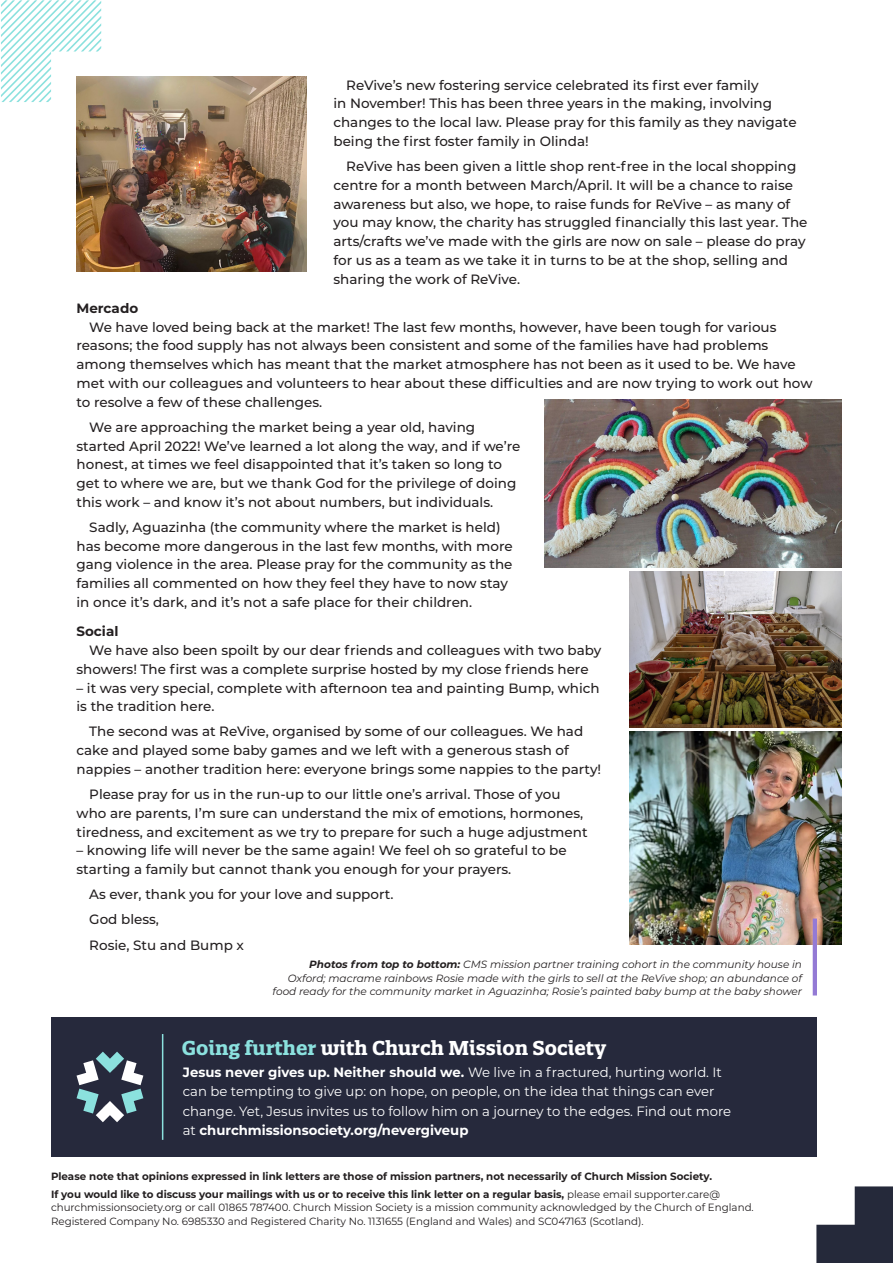
<style>
.page{position:relative;width:893px;height:1263px;background:#fff}
.page>*{position:absolute;margin:0;border:0;box-sizing:border-box;transform-origin:0 0}
.t1{font:700 19.5px "Quatro Slab";color:#fff}
.t2{font:500 13.5px/18.8px "Montserrat";color:#231f20}
.t3{font:13.5px/19.5px "Montserrat";color:#fff}
.t4{font:700 13.5px "Montserrat";color:#231f20}
.t5{font:italic 10.5px/13.5px "Montserrat";color:#231f20;text-align:right}
.t6{font:700 10.5px/17.7px "Montserrat";color:#231f20}
.t7{font:10.5px/13.5px "Montserrat";color:#231f20}
.s1{font-weight:700}
.s2{color:#8be1de}
.s3{font-weight:400}
</style>
<div class="page">
<svg style="left:1px;top:0;width:100px;height:102px"></svg>
<svg style="left:816px;top:1186px;width:77px;height:77px"></svg>
<img style="left:77px;top:77px;width:229px;height:195px">
<img style="left:544px;top:400px;width:298px;height:167px">
<img style="left:629px;top:572px;width:213px;height:155px">
<img style="left:629px;top:732px;width:213px;height:212px">
<hr style="left:813px;top:918px;width:4px;height:77px;background:#947ad5">
<div style="left:51px;top:1017px;width:765px;height:140px;background:#26293c"></div>
<svg style="left:77px;top:1051px;width:66px;height:71px"></svg>
<hr style="left:162px;top:1034px;width:1px;height:106px;background:#8be1de">
<p class="t2" style="left:333px;top:75px;width:465px;text-indent:13px">ReVive’s new fostering service celebrated its first ever family<br>in November! This has been three years in the making, involving changes to the local law. Please pray for this family as they navigate being the first foster family in Olinda!</p>
<p class="t2" style="left:333px;top:156px;width:476px;text-indent:13px">ReVive has been given a little shop rent-free in the local shopping centre for a month between March/April. It will be a chance to raise awareness but also, we hope, to raise funds for ReVive – as many of you may know, the charity has struggled financially this last year. The arts/crafts we’ve made with the girls are now on sale – please do pray for us as a team as we take it in turns to be at the shop, selling and sharing the work of ReVive.</p>
<p class="t4" style="left:77px;top:298px;width:63px">Mercado</p>
<p class="t2" style="left:77px;top:317px;width:737px;text-indent:13px">We have loved being back at the market! The last few months, however, have been tough for various reasons; the food supply has not always been consistent and some of the families have had problems among themselves which has meant that the market atmosphere has not been as it used to be. We have met with our colleagues and volunteers to hear about these difficulties and are now trying to work out how to resolve a few of these challenges.</p>
<p class="t2" style="left:77px;top:417px;width:446px;text-indent:13px">We are approaching the market being a year old, having started April 2022! We’ve learned a lot along the way, and if we’re honest, at times we feel disappointed that it’s taken so long to get to where we are, but we thank God for the privilege of doing this work – and know it’s not about numbers, but individuals.</p>
<p class="t2" style="left:77px;top:517px;width:438px;text-indent:13px">Sadly, Aguazinha (the community where the market is held) has become more dangerous in the last few months, with more gang violence in the area. Please pray for the community as the families all commented on how they feel they have to now stay in once it’s dark, and it’s not a safe place for their children.</p>
<p class="t4" style="left:77px;top:622px;width:43px">Social</p>
<p class="t2" style="left:77px;top:640px;width:526px;text-indent:13px">We have also been spoilt by our dear friends and colleagues with two baby showers! The first was a complete surprise hosted by my close friends here</p>
<p class="t2" style="left:77px;top:678px;width:525px">– it was very special, complete with afternoon tea and painting Bump, which is the tradition here.</p>
<p class="t2" style="left:77px;top:722px;width:526px;text-indent:13px">The second was at ReVive, organised by some of our colleagues. We had cake and played some baby games and we left with a generous stash of nappies – another tradition here: everyone brings some nappies to the party!</p>
<p class="t2" style="left:77px;top:784px;width:513px;text-indent:13px">Please pray for us in the run-up to our little one’s arrival. Those of you who are parents, I’m sure can understand the mix of emotions, hormones, tiredness, and excitement as we try to prepare for such a huge adjustment</p>
<p class="t2" style="left:77px;top:841px;width:492px">– knowing life will never be the same again! We feel oh so grateful to be starting a family but cannot thank you enough for your prayers.</p>
<p class="t2" style="left:89px;top:881px;width:306px;line-height:25px">As ever, thank you for your love and support.<br>God bless,<br>Rosie, Stu and Bump x</p>
<p class="t5" style="left:273px;top:957px;width:531px"><span class="s1">Photos from top to bottom:</span> CMS mission partner training cohort in the community house in<br>Oxford; macrame rainbows Rosie made with the girls to sell at the ReVive shop; an abundance of food ready for the community market in Aguazinha; Rosie’s painted baby bump at the baby shower</p>
<h1 class="t1" style="left:182px;top:1035px;width:426px"><span class="s2">Going further</span> with Church Mission Society</h1>
<p class="t3" style="left:183px;top:1061px;width:550px"><span class="s1">Jesus never gives up. Neither should we.</span> We live in a fractured, hurting world. It can be tempting to give up: on hope, on people, on the idea that things can ever change. Yet, Jesus invites us to follow him on a journey to the edges. Find out more at <span class="s1">churchmissionsociety.org/nevergiveup</span></p>
<p class="t6" style="left:51px;top:1167px;width:671px">Please note that opinions expressed in link letters are those of mission partners, not necessarily of Church Mission Society.<br>If you would like to discuss your mailings with us or to receive this link letter on a regular basis, <span class="s3">please email supporter.care@</span></p>
<p class="t7" style="left:51px;top:1200px;width:704px">churchmissionsociety.org or call 01865 787400. Church Mission Society is a mission community acknowledged by the Church of England.<br>Registered Company No. 6985330 and Registered Charity No. 1131655 (England and Wales) and SC047163 (Scotland).</p>
</div>
